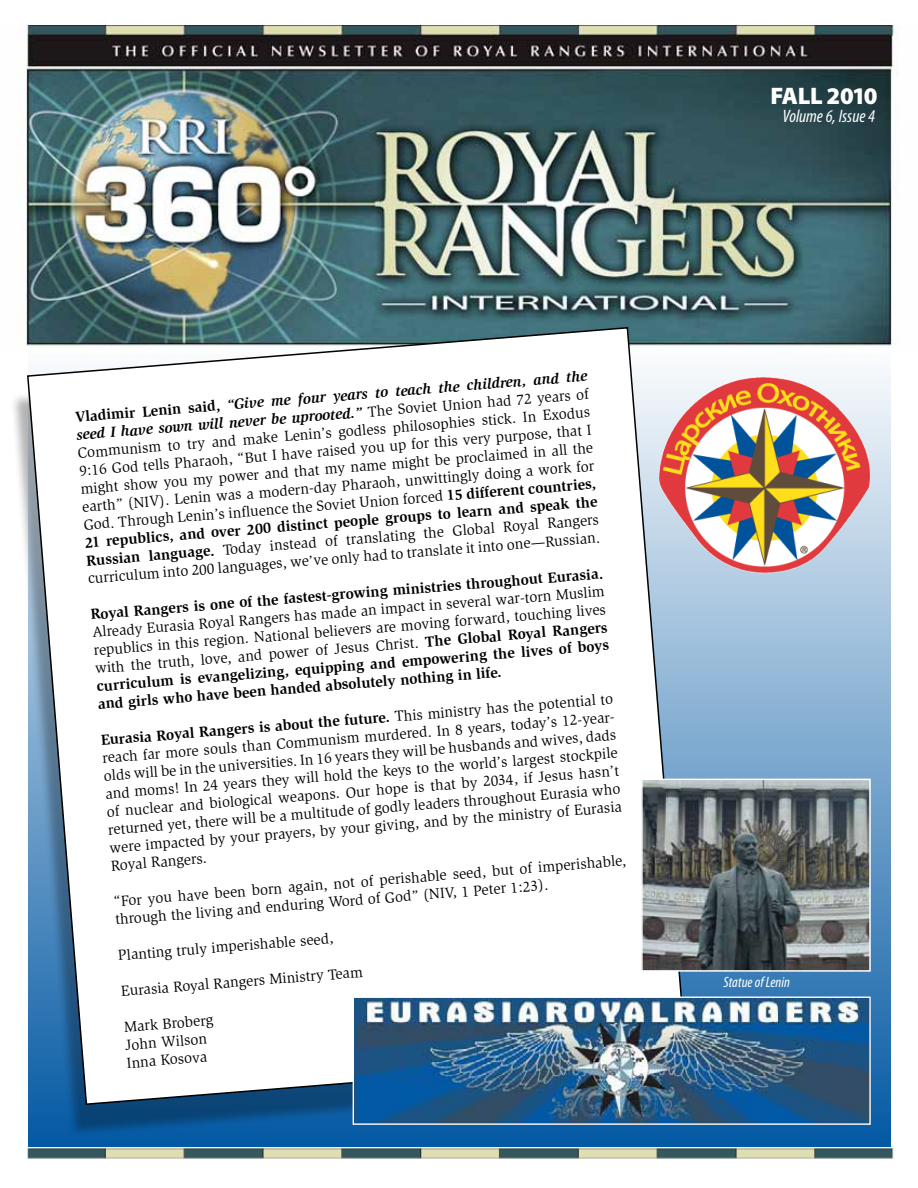
<style>
.page{position:relative;width:918px;height:1188px;background:#fff}
.page>*{position:absolute;margin:0;border:0;box-sizing:border-box;transform-origin:0 0}
.t1{font:900 24px "Myriad Pro";letter-spacing:-.04em;color:#fff}
.t2{font:italic condensed 18px "Myriad Pro";color:#fff}
.t3{font:15px/18px "Slimbach";color:#000}
.t4{font:italic 700 15px/16.6px "Slimbach";color:#000}
.t5{font:700 15px "Slimbach";color:#000}
.t6{font:italic condensed 15px "Myriad Pro";color:#fff}
.s1{font-style:normal}
.s2{font-weight:400;font-style:normal}
.s3{font-weight:700}
</style>
<div class="page">
<div style="left:28px;top:344px;width:863px;height:810px;background:linear-gradient(to bottom,#fdfdfe,#0258a3)"></div>
<img style="left:21px;top:26px;width:878px;height:326px">
<img style="left:27px;top:1148px;width:867px;height:11px">
<img style="left:688px;top:371px;width:193px;height:205px">
<div style="left:9px;top:344px;width:675px;height:793px;background:#000;opacity:.3"></div>
<svg style="left:26px;top:326px;width:662px;height:780px"></svg>
<img style="left:355px;top:999px;width:514px;height:124px">
<div style="left:353px;top:997px;width:518px;height:128px;border:1px solid #fff"></div>
<img style="left:644px;top:782px;width:224px;height:187px">
<div style="left:641px;top:779px;width:230px;height:193px;border:2px solid #fff"></div>
<h1 class="t1" style="left:770px;top:82px;width:109px">FALL 2010</h1>
<p class="t2" style="left:782px;top:105px;width:94px">Volume 6, Issue 4</p>
<p class="t4" style="left:74px;top:411px;width:516px;rotate:-5deg"><sup>Vl</sup><span class="s1">adimir Lenin said,</span> “Give me four years to teach the children, and the seed I have sown will never be uprooted.” <span class="s2">The Soviet Union had 72 years of</span></p>
<p class="t3" style="left:76px;top:446px;width:516px;text-align:justify;rotate:-5deg">Communism to try and make Lenin’s godless philosophies stick. In Exodus 9:16 God tells Pharaoh, “But I have raised you up for this very purpose, that I might show you my power and that my name might be proclaimed in all the earth” (NIV). Lenin was a modern-day Pharaoh, unwittingly doing a work for God. Through Lenin’s infl uence the Soviet Union forced <span class="s3">15 different countries, 21 republics, and over 200 distinct people groups to learn and speak the Russian language.</span> Today instead of translating the Global Royal Rangers curriculum into 200 languages, we’ve only had to translate it into one—Russian.</p>
<p class="t5" style="left:90px;top:607px;width:515px;rotate:-5deg">Royal Rangers is one of the fastest-growing ministries throughout Eurasia.</p>
<p class="t3" style="left:91px;top:625px;width:516px;text-align:justify;rotate:-5deg">Already Eurasia Royal Rangers has made an impact in several war-torn Muslim republics in this region. National believers are moving forward, touching lives with the truth, love, and power of Jesus Christ. <span class="s3">The Global Royal Rangers curriculum is evangelizing, equipping and empowering the lives of boys and girls who have been handed absolutely nothing in life.</span></p>
<p class="t3" style="left:99px;top:732px;width:519px;rotate:-5deg"><span class="s3">Eurasia Royal Rangers is about the future.</span> This ministry has the potential to reach far more souls than Communism murdered. In 8 years, today’s 12-year&shy;olds will be in the universities. In 16 years they will be husbands and wives, dads and moms! In 24 years they will hold the keys to the world’s largest stockpile of nuclear and biological weapons. Our hope is that by 2034, if Jesus hasn’t returned yet, there will be a multitude of godly leaders throughout Eurasia who were impacted by your prayers, by your giving, and by the ministry of Eurasia</p>
<p class="t3" style="left:110px;top:857px;width:98px;rotate:-5deg">Royal Rangers.</p>
<p class="t3" style="left:113px;top:895px;width:516px;line-height:17.5px;rotate:-5deg">“For you have been born again, not of perishable seed, but of imperishable, through the living and enduring Word of God” (NIV, 1 Peter 1:23).</p>
<p class="t3" style="left:118px;top:947px;width:217px;rotate:-5deg">Planting truly imperishable seed,</p>
<p class="t3" style="left:120px;top:983px;width:244px;rotate:-5deg">Eurasia Royal Rangers Ministry Team</p>
<p class="t3" style="left:123px;top:1019px;width:91px;rotate:-5deg">Mark Broberg<br>John Wilson<br>Inna Kosova</p>
<p class="t6" style="left:724px;top:973px;width:68px">Statue of Lenin</p>
</div>
